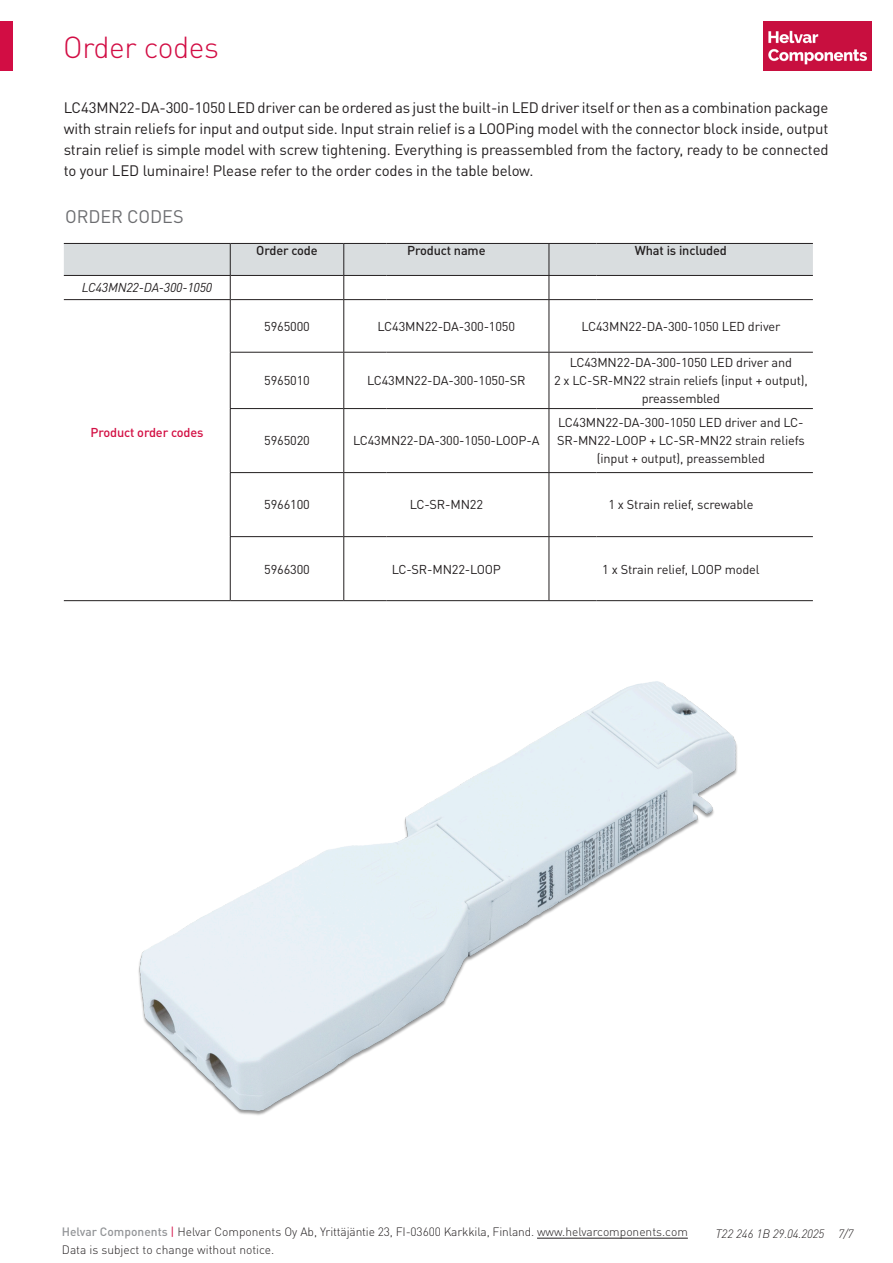
<style>
.page{position:relative;width:893px;height:1263px;background:#fff}
.page>*{position:absolute;margin:0;border:0;box-sizing:border-box;transform-origin:0 0}
.HELVAR_Small_Heading_DIN{font:300 30px "DIN Pro";letter-spacing:-.01em;color:#d20d44}
.HELVAR_Subheads_Gray{font:18px "DIN Pro";color:#6c6d70}
.new{font:15px/21px "DIN Pro";letter-spacing:-.01em;color:#231f20;text-align:justify}
.table_body{font:12.75px/18px "DIN Pro";letter-spacing:-.01em;color:#231f20;text-align:center}
.Data_bread{font:12.75px "DIN Pro";letter-spacing:-.01em;color:#231f20}
.Data_bread-2{font:500 12.75px "DIN Pro";letter-spacing:-.01em;color:#231f20}
.table_body-2{font:italic 12.75px "DIN Pro";letter-spacing:-.01em;color:#231f20}
.table_body-3{font:500 12.75px "DIN Pro";letter-spacing:-.01em;color:#d31145}
.t1{font:300 12px/18px "DIN Pro";color:#231f20}
.Documnetn_number{font:italic 300 12px "DIN Pro";letter-spacing:-.005em;color:#231f20}
.s1{font-weight:500;color:#939598}
.s2{font-weight:400;color:#d20d44}
</style>
<div class="page">
<hr style="left:537px;top:1238px;width:151px;height:1px;background:#231f20">
<svg style="left:231px;top:409px;width:582px;height:191px"></svg>
<hr style="left:230px;top:472px;width:114px;height:1px;background:#231f20">
<hr style="left:343px;top:473px;width:1px;height:63px;background:#231f20">
<hr style="left:230px;top:536px;width:114px;height:1px;background:#231f20">
<hr style="left:344px;top:536px;width:42px;height:1px;background:#231f20">
<hr style="left:343px;top:537px;width:1px;height:63px;background:#231f20">
<hr style="left:386px;top:536px;width:163px;height:1px;background:#231f20">
<hr style="left:230px;top:600px;width:114px;height:1px;background:#231f20">
<hr style="left:344px;top:600px;width:42px;height:1px;background:#231f20">
<hr style="left:386px;top:600px;width:163px;height:1px;background:#231f20">
<hr style="left:64px;top:299px;width:166px;height:1px;background:#231f20">
<hr style="left:230px;top:409px;width:1px;height:63px;background:#231f20">
<hr style="left:230px;top:473px;width:1px;height:63px;background:#231f20">
<hr style="left:230px;top:537px;width:1px;height:63px;background:#231f20">
<hr style="left:64px;top:600px;width:166px;height:1px;background:#231f20">
<hr style="left:344px;top:299px;width:42px;height:1px;background:#231f20">
<hr style="left:386px;top:299px;width:163px;height:1px;background:#231f20">
<hr style="left:344px;top:352px;width:42px;height:1px;background:#231f20">
<hr style="left:386px;top:352px;width:163px;height:1px;background:#231f20">
<hr style="left:344px;top:408px;width:42px;height:1px;background:#231f20">
<hr style="left:343px;top:409px;width:1px;height:63px;background:#231f20">
<hr style="left:386px;top:408px;width:163px;height:1px;background:#231f20">
<hr style="left:344px;top:472px;width:42px;height:1px;background:#231f20">
<hr style="left:386px;top:472px;width:163px;height:1px;background:#231f20">
<hr style="left:230px;top:299px;width:114px;height:1px;background:#231f20">
<hr style="left:230px;top:300px;width:1px;height:52px;background:#231f20">
<hr style="left:343px;top:300px;width:1px;height:52px;background:#231f20">
<hr style="left:230px;top:352px;width:114px;height:1px;background:#231f20">
<hr style="left:230px;top:353px;width:1px;height:55px;background:#231f20">
<hr style="left:343px;top:353px;width:1px;height:55px;background:#231f20">
<hr style="left:230px;top:408px;width:114px;height:1px;background:#231f20">
<svg style="left:64px;top:243px;width:749px;height:56px"></svg>
<hr style="left:597px;top:275px;width:216px;height:1px;background:#231f20">
<hr style="left:549px;top:299px;width:48px;height:1px;background:#231f20">
<hr style="left:549px;top:300px;width:1px;height:52px;background:#231f20">
<hr style="left:597px;top:299px;width:216px;height:1px;background:#231f20">
<hr style="left:549px;top:352px;width:48px;height:1px;background:#231f20">
<hr style="left:549px;top:353px;width:1px;height:55px;background:#231f20">
<hr style="left:597px;top:352px;width:216px;height:1px;background:#231f20">
<hr style="left:549px;top:408px;width:48px;height:1px;background:#231f20">
<hr style="left:549px;top:409px;width:1px;height:63px;background:#231f20">
<hr style="left:597px;top:408px;width:216px;height:1px;background:#231f20">
<hr style="left:549px;top:472px;width:48px;height:1px;background:#231f20">
<hr style="left:549px;top:473px;width:1px;height:63px;background:#231f20">
<hr style="left:597px;top:472px;width:216px;height:1px;background:#231f20">
<hr style="left:549px;top:536px;width:48px;height:1px;background:#231f20">
<hr style="left:549px;top:537px;width:1px;height:63px;background:#231f20">
<hr style="left:597px;top:536px;width:216px;height:1px;background:#231f20">
<hr style="left:549px;top:600px;width:48px;height:1px;background:#231f20">
<hr style="left:597px;top:600px;width:216px;height:1px;background:#231f20">
<img style="left:138px;top:681px;width:599px;height:434px">
<img style="left:763px;top:21px;width:109px;height:50px">
<div style="left:0;top:21px;width:13px;height:50px;background:#d20d44"></div>
<p class="HELVAR_Small_Heading_DIN" style="left:63px;top:24px;width:157px">Order codes</p>
<p class="new" style="left:64px;top:95px;width:766px">LC43MN22-DA-300-1050 LED driver can be ordered as just the built-in LED driver itself or then as a combination package with strain reliefs for input and output side. Input strain relief is a LOOPing model with the connector block inside, output strain relief is simple model with screw tightening. Everything is preassembled from the factory, ready to be connected to your LED luminaire! Please refer to the order codes in the table below.</p>
<p class="HELVAR_Subheads_Gray" style="left:65px;top:202px;width:120px">ORDER CODES</p>
<p class="table_body-2" style="left:82px;top:277px;width:132px">LC43MN22-DA-300-1050</p>
<p class="table_body-3" style="left:91px;top:422px;width:114px">Product order codes</p>
<p class="Data_bread-2" style="left:256px;top:240px;width:63px">Order code</p>
<p class="Data_bread-2" style="left:407px;top:240px;width:80px">Product name</p>
<p class="Data_bread-2" style="left:635px;top:240px;width:93px">What is included</p>
<p class="Data_bread" style="left:264px;top:316px;width:47px">5965000</p>
<p class="Data_bread" style="left:378px;top:316px;width:139px">LC43MN22-DA-300-1050</p>
<p class="table_body" style="left:581px;top:316px;width:200px">LC43MN22-DA-300-1050 LED driver</p>
<p class="Data_bread" style="left:264px;top:371px;width:47px">5965010</p>
<p class="Data_bread" style="left:367px;top:371px;width:160px">LC43MN22-DA-300-1050-SR</p>
<p class="Data_bread" style="left:264px;top:431px;width:47px">5965020</p>
<p class="Data_bread" style="left:353px;top:431px;width:188px">LC43MN22-DA-300-1050-LOOP-A</p>
<p class="table_body" style="left:570px;top:352px;width:224px">LC43MN22-DA-300-1050 LED driver and</p>
<p class="table_body" style="left:554px;top:370px;width:255px">2 x LC-SR-MN22 strain reliefs (input + output), preassembled</p>
<p class="table_body" style="left:557px;top:413px;width:249px">LC43MN22-DA-300-1050 LED driver and LC-<br>SR-MN22-LOOP + LC-SR-MN22 strain reliefs (input + output), preassembled</p>
<p class="Data_bread" style="left:264px;top:495px;width:47px">5966100</p>
<p class="Data_bread" style="left:410px;top:495px;width:75px">LC-SR-MN22</p>
<p class="table_body" style="left:608px;top:495px;width:147px">1 x Strain relief, screwable</p>
<p class="Data_bread" style="left:264px;top:559px;width:47px">5966300</p>
<p class="Data_bread" style="left:392px;top:559px;width:111px">LC-SR-MN22-LOOP</p>
<p class="table_body" style="left:602px;top:559px;width:159px">1 x Strain relief, LOOP model</p>
<p class="t1" style="left:62px;top:1222px;width:627px"><span class="s1">Helvar Components</span> <span class="s2">|</span> Helvar Components Oy Ab, Yrittäjäntie 23, FI-03600 Karkkila, Finland. www.helvarcomponents.com<br>Data is subject to change without notice.</p>
<p class="Documnetn_number" style="left:715px;top:1224px;width:140px">T22 246 1B 29.04.2025 7/7</p>
</div>
